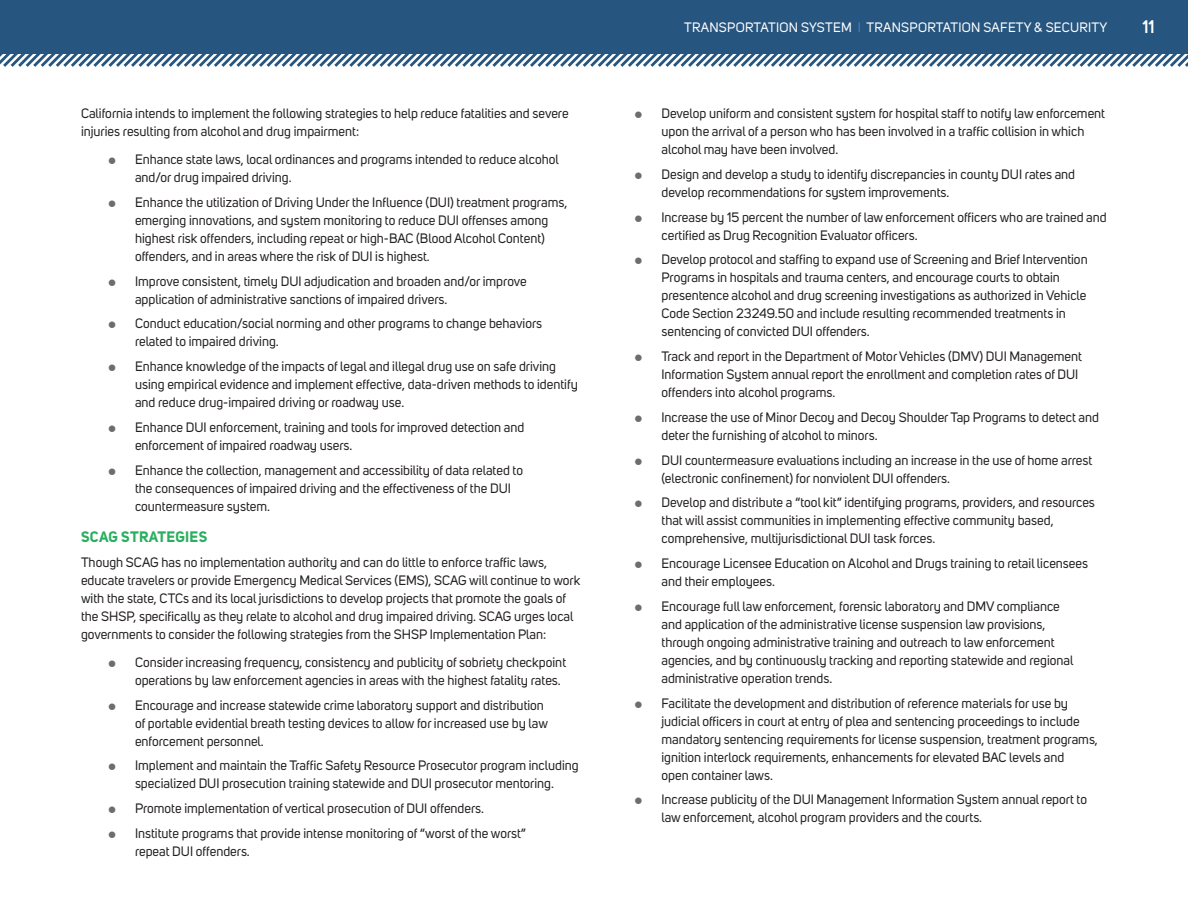
<style>
.page{position:relative;width:1188px;height:918px;background:#fff}
.page>*{position:absolute;margin:0;border:0;box-sizing:border-box;transform-origin:0 0}
.t1{font:600 18px "Uni Sans";color:#fff}
.Heading_3{font:700 15px "Uni Sans";letter-spacing:.02em;color:#2aaf60}
.t2{font:13.5px/18px "Uni Sans";color:#231f20}
.t3{font:13.5px "Uni Sans";letter-spacing:.02em;color:#fff}
.s1{color:#4382c4}
</style>
<div class="page">
<div style="left:0;top:0;width:1188px;height:54px;background:#26557f"></div>
<svg style="left:0;top:54px;width:1188px;height:13px"></svg>
<p class="t2" style="left:81px;top:105px;width:489px">California intends to implement the following strategies to help reduce fatalities and severe injuries resulting from alcohol and drug impairment:</p>
<p class="t2" style="left:135px;top:151px;width:425px">Enhance state laws, local ordinances and programs intended to reduce alcohol and/or drug impaired driving.</p>
<p class="t2" style="left:135px;top:193px;width:434px">Enhance the utilization of Driving Under the Influence (DUI) treatment programs, emerging innovations, and system monitoring to reduce DUI offenses among highest risk offenders, including repeat or high-BAC (Blood Alcohol Content) offenders, and in areas where the risk of DUI is highest.</p>
<p class="t2" style="left:135px;top:272px;width:393px">Improve consistent, timely DUI adjudication and broaden and/or improve application of administrative sanctions of impaired drivers.</p>
<p class="t2" style="left:135px;top:315px;width:409px">Conduct education/social norming and other programs to change behaviors related to impaired driving.</p>
<p class="t2" style="left:135px;top:358px;width:444px">Enhance knowledge of the impacts of legal and illegal drug use on safe driving using empirical evidence and implement effective, data-driven methods to identify and reduce drug-impaired driving or roadway use.</p>
<p class="t2" style="left:135px;top:418px;width:391px">Enhance DUI enforcement, training and tools for improved detection and enforcement of impaired roadway users.</p>
<p class="t2" style="left:135px;top:461px;width:390px">Enhance the collection, management and accessibility of data related to the consequences of impaired driving and the effectiveness of the DUI countermeasure system.</p>
<p class="Heading_3" style="left:81px;top:528px;width:128px">SCAG STRATEGIES</p>
<p class="t2" style="left:81px;top:553px;width:501px">Though SCAG has no implementation authority and can do little to enforce traffic laws, educate travelers or provide Emergency Medical Services (EMS), SCAG will continue to work with the state, CTCs and its local jurisdictions to develop projects that promote the goals of the SHSP, specifically as they relate to alcohol and drug impaired driving. SCAG urges local governments to consider the following strategies from the SHSP Implementation Plan:</p>
<p class="t2" style="left:135px;top:653px;width:433px">Consider increasing frequency, consistency and publicity of sobriety checkpoint operations by law enforcement agencies in areas with the highest fatality rates.</p>
<p class="t2" style="left:135px;top:696px;width:414px">Encourage and increase statewide crime laboratory support and distribution of portable evidential breath testing devices to allow for increased use by law enforcement personnel.</p>
<p class="t2" style="left:135px;top:757px;width:445px">Implement and maintain the Traffic Safety Resource Prosecutor program including specialized DUI prosecution training statewide and DUI prosecutor mentoring.</p>
<p class="t2" style="left:135px;top:800px;width:351px">Promote implementation of vertical prosecution of DUI offenders.</p>
<p class="t2" style="left:135px;top:824px;width:393px">Institute programs that provide intense monitoring of “worst of the worst” repeat DUI offenders.</p>
<p class="t3" style="left:684px;top:19px;width:425px">TRANSPORTATION SYSTEM <span class="s1">I</span> TRANSPORTATION SAFETY &amp; SECURITY</p>
<h1 class="t1" style="left:1142px;top:13px;width:14px">11</h1>
<p class="t2" style="left:662px;top:105px;width:445px">Develop uniform and consistent system for hospital staff to notify law enforcement upon the arrival of a person who has been involved in a traffic collision in which alcohol may have been involved.</p>
<p class="t2" style="left:662px;top:165px;width:415px">Design and develop a study to identify discrepancies in county DUI rates and develop recommendations for system improvements.</p>
<p class="t2" style="left:662px;top:208px;width:447px">Increase by 15 percent the number of law enforcement officers who are trained and certified as Drug Recognition Evaluator officers.</p>
<p class="t2" style="left:662px;top:251px;width:428px">Develop protocol and staffing to expand use of Screening and Brief Intervention Programs in hospitals and trauma centers, and encourage courts to obtain presentence alcohol and drug screening investigations as authorized in Vehicle Code Section 23249.50 and include resulting recommended treatments in sentencing of convicted DUI offenders.</p>
<p class="t2" style="left:662px;top:348px;width:422px">Track and report in the Department of Motor Vehicles (DMV) DUI Management<br>Information System annual report the enrollment and completion rates of DUI offenders into alcohol programs.</p>
<p class="t2" style="left:662px;top:408px;width:439px">Increase the use of Minor Decoy and Decoy Shoulder Tap Programs to detect and deter the furnishing of alcohol to minors.</p>
<p class="t2" style="left:662px;top:451px;width:432px">DUI countermeasure evaluations including an increase in the use of home arrest (electronic confinement) for nonviolent DUI offenders.</p>
<p class="t2" style="left:662px;top:494px;width:435px">Develop and distribute a “tool kit” identifying programs, providers, and resources that will assist communities in implementing effective community based, comprehensive, multijurisdictional DUI task forces.</p>
<p class="t2" style="left:662px;top:555px;width:428px">Encourage Licensee Education on Alcohol and Drugs training to retail licensees and their employees.</p>
<p class="t2" style="left:662px;top:597px;width:413px">Encourage full law enforcement, forensic laboratory and DMV compliance and application of the administrative license suspension law provisions, through ongoing administrative training and outreach to law enforcement agencies, and by continuously tracking and reporting statewide and regional administrative operation trends.</p>
<p class="t2" style="left:662px;top:694px;width:438px">Facilitate the development and distribution of reference materials for use by judicial officers in court at entry of plea and sentencing proceedings to include mandatory sentencing requirements for license suspension, treatment programs, ignition interlock requirements, enhancements for elevated BAC levels and<br>open container laws.</p>
<p class="t2" style="left:662px;top:791px;width:427px">Increase publicity of the DUI Management Information System annual report to law enforcement, alcohol program providers and the courts.</p>
</div>
